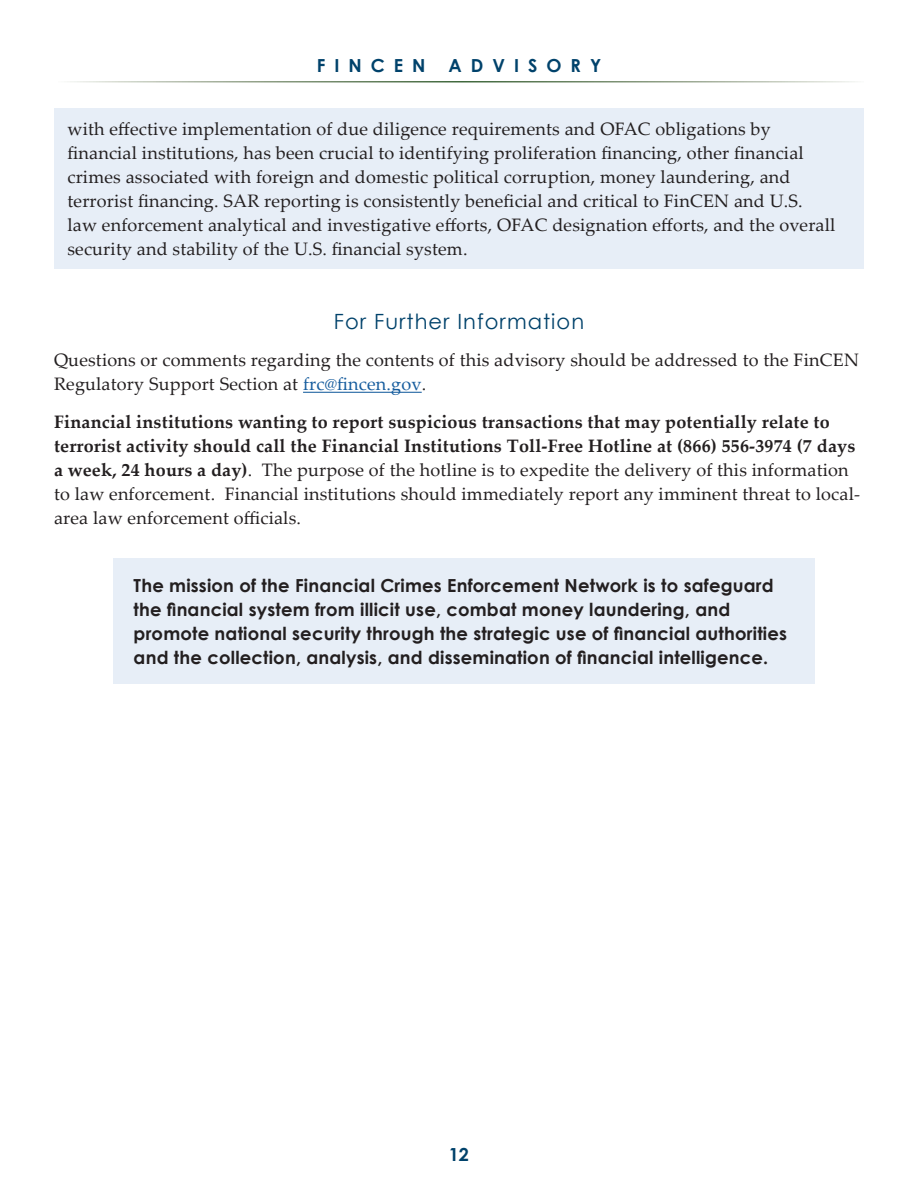
<style>
.page{position:relative;width:918px;height:1188px;background:#fff}
.page>*{position:absolute;margin:0;border:0;box-sizing:border-box;transform-origin:0 0}
.t1{font:21px "Century Gothic";letter-spacing:.05em;color:#00426b}
.t2{font:18px/24px "Palatino Linotype";letter-spacing:.01em;color:#231f20}
.t3{font:700 18px/24px "Palatino Linotype";letter-spacing:.01em;color:#231f20}
.t4{font:700 18px/24px "Century Gothic";letter-spacing:.01em;color:#231f20}
.t5{font:700 18px "Century Gothic";letter-spacing:.5em;color:#00426b}
.s1{color:#175d9e}
.s2{font-weight:400}
</style>
<div class="page">
<div style="left:54px;top:108px;width:810px;height:161px;background:#e7eef7"></div>
<hr style="left:303px;top:392px;width:119px;height:1px;background:#175d9e">
<div style="left:113px;top:558px;width:702px;height:126px;background:#e7eef7"></div>
<p class="t5" style="left:317px;top:52px;width:110px">FINCEN</p>
<p class="t5" style="left:449px;top:52px;width:154px">ADVISORY</p>
<p class="t2" style="left:68px;top:116px;width:769px">with effective implementation of due diligence requirements and OFAC obligations by financial institutions, has been crucial to identifying proliferation financing, other financial crimes associated with foreign and domestic political corruption, money laundering, and terrorist financing. SAR reporting is consistently beneficial and critical to FinCEN and U.S. law enforcement analytical and investigative efforts, OFAC designation efforts, and the overall security and stability of the U.S. financial system.</p>
<p class="t1" style="left:334px;top:307px;width:252px">For Further Information</p>
<p class="t2" style="left:54px;top:348px;width:806px">Questions or comments regarding the contents of this advisory should be addressed to the FinCEN<br>Regulatory Support Section at <span class="s1">frc@fincen.gov</span>.</p>
<p class="t3" style="left:54px;top:409px;width:808px">Financial institutions wanting to report suspicious transactions that may potentially relate to terrorist activity should call the Financial Institutions Toll-Free Hotline at (866) 556-3974 (7 days a week, 24 hours a day)<span class="s2">. The purpose of the hotline is to expedite the delivery of this information to law enforcement. Financial institutions should immediately report any imminent threat to local&shy;area law enforcement officials.</span></p>
<p class="t4" style="left:134px;top:573px;width:655px">The mission of the Financial Crimes Enforcement Network is to safeguard the financial system from illicit use, combat money laundering, and promote national security through the strategic use of financial authorities and the collection, analysis, and dissemination of financial intelligence.</p>
<p class="t5" style="left:449px;top:1141px;width:22px">12</p>
</div>
